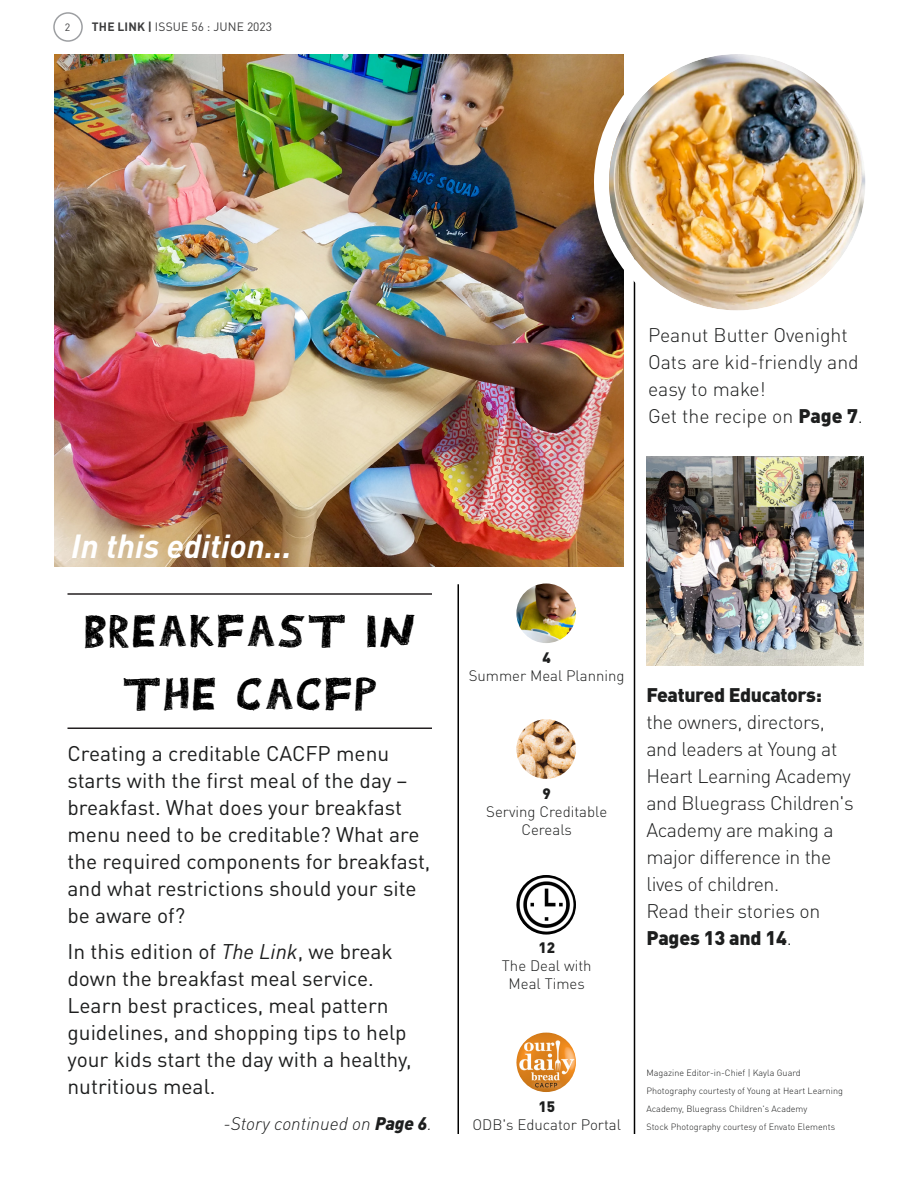
<style>
.page{position:relative;width:918px;height:1188px;background:#fff}
.page>*{position:absolute;margin:0;border:0;box-sizing:border-box;transform-origin:0 0}
.t1{font:700 48px/63px "Childhood";letter-spacing:.05em;color:#000;text-align:center}
.t2{font:italic 700 33px "DIN Pro";color:#fff}
.t3{font:21px/27px "DIN Pro";color:#1d1e1e}
.t4{font:300 19.5px/27px "DIN Pro";letter-spacing:-.02em;color:#1d1e1e}
.t5{font:300 19.5px/27px "DIN Pro";color:#1d1e1e}
.t6{font:900 19.5px "DIN Pro";letter-spacing:-.02em;color:#1d1e1e}
.t7{font:italic 300 18px "DIN Pro";color:#1d1e1e}
.t8{font:300 15px/18px "DIN Pro";color:#1d1e1e;text-align:center}
.t9{font:900 15px "DIN Pro";color:#1d1e1e}
.t10{font:12px "DIN Pro";letter-spacing:.015em;color:#3e3e3f}
.t11{font:10.5px "DIN Pro";color:#3e3e3f}
.t12{font:300 9px/18px "DIN Pro";color:#1d1e1e}
.s1{font-weight:700}
.s2{font-weight:900}
.s3{font-style:italic}
</style>
<div class="page">
<img style="left:646px;top:456px;width:218px;height:210px">
<hr style="left:634px;top:216px;width:1px;height:918px;background:#000">
<img style="left:54px;top:54px;width:570px;height:513px">
<img style="left:609px;top:54px;width:257px;height:256px;border-radius:128px">
<div style="left:594px;top:39px;width:286px;height:287px;border:15px solid #fff;border-radius:50%"></div>
<hr style="left:458px;top:584px;width:1px;height:550px;background:#000">
<img style="left:516px;top:584px;width:60px;height:59px;border-radius:30px">
<img style="left:516px;top:719px;width:60px;height:60px;border-radius:30px">
<img style="left:516px;top:875px;width:60px;height:60px;border-radius:30px">
<img style="left:516px;top:1032px;width:60px;height:60px;border-radius:30px">
<hr style="left:68px;top:593px;width:364px;height:2px;background:#231f20">
<hr style="left:68px;top:728px;width:364px;height:1px;background:#231f20">
<div style="left:53px;top:12px;width:30px;height:30px;border:2px solid #9d9fa2;border-radius:50%"></div>
<p class="t11" style="left:65px;top:19px;width:7px">2</p>
<p class="t10" style="left:92px;top:17px;width:181px"><span class="s1">THE LINK |</span> ISSUE 56 : JUNE 2023</p>
<p class="t5" style="left:648px;top:320px;width:217px">Peanut Butter Ovenight<br>Oats are kid-friendly and easy to make!<br>Get the recipe on <span class="s2">Page 7</span>.</p>
<h2 class="t2" style="left:71px;top:519px;width:222px">In this edition...</h2>
<h1 class="t1" style="left:84px;top:599px;width:333px">BREAKFAST IN<br>THE CACFP</h1>
<p class="t3" style="left:68px;top:737px;width:365px">Creating a creditable CACFP menu starts with the first meal of the day – breakfast. What does your breakfast menu need to be creditable? What are the required components for breakfast, and what restrictions should your site be aware of?</p>
<p class="t3" style="left:68px;top:935px;width:346px">In this edition of <span class="s3">The Link</span>, we break down the breakfast meal service.<br>Learn best practices, meal pattern guidelines, and shopping tips to help your kids start the day with a healthy, nutritious meal.</p>
<p class="t7" style="left:223px;top:1109px;width:210px">-Story continued on <span class="s2">Page 6</span>.</p>
<p class="t9" style="left:543px;top:645px;width:10px">4</p>
<p class="t8" style="left:469px;top:665px;width:157px">Summer Meal Planning</p>
<p class="t9" style="left:543px;top:780px;width:10px">9</p>
<p class="t8" style="left:486px;top:801px;width:122px">Serving Creditable<br>Cereals</p>
<p class="t9" style="left:538px;top:935px;width:18px">12</p>
<p class="t8" style="left:502px;top:955px;width:91px">The Deal with<br>Meal Times</p>
<p class="t6" style="left:646px;top:678px;width:177px">Featured Educators:</p>
<p class="t4" style="left:646px;top:707px;width:209px">the owners, directors, and leaders at Young at<br>Heart Learning Academy and Bluegrass Children's<br>Academy are making a major difference in the lives of children.<br>Read their stories on<br><span class="s2">Pages 13 and 14</span>.</p>
<p class="t9" style="left:538px;top:1094px;width:18px">15</p>
<p class="t8" style="left:472px;top:1114px;width:150px">ODB's Educator Portal</p>
<p class="t12" style="left:646px;top:1062px;width:198px">Magazine Editor-in-Chief | Kayla Guard Photography courtesty of Young at Heart Learning Academy, Bluegrass Children's Academy<br>Stock Photography courtesy of Envato Elements</p>
</div>
